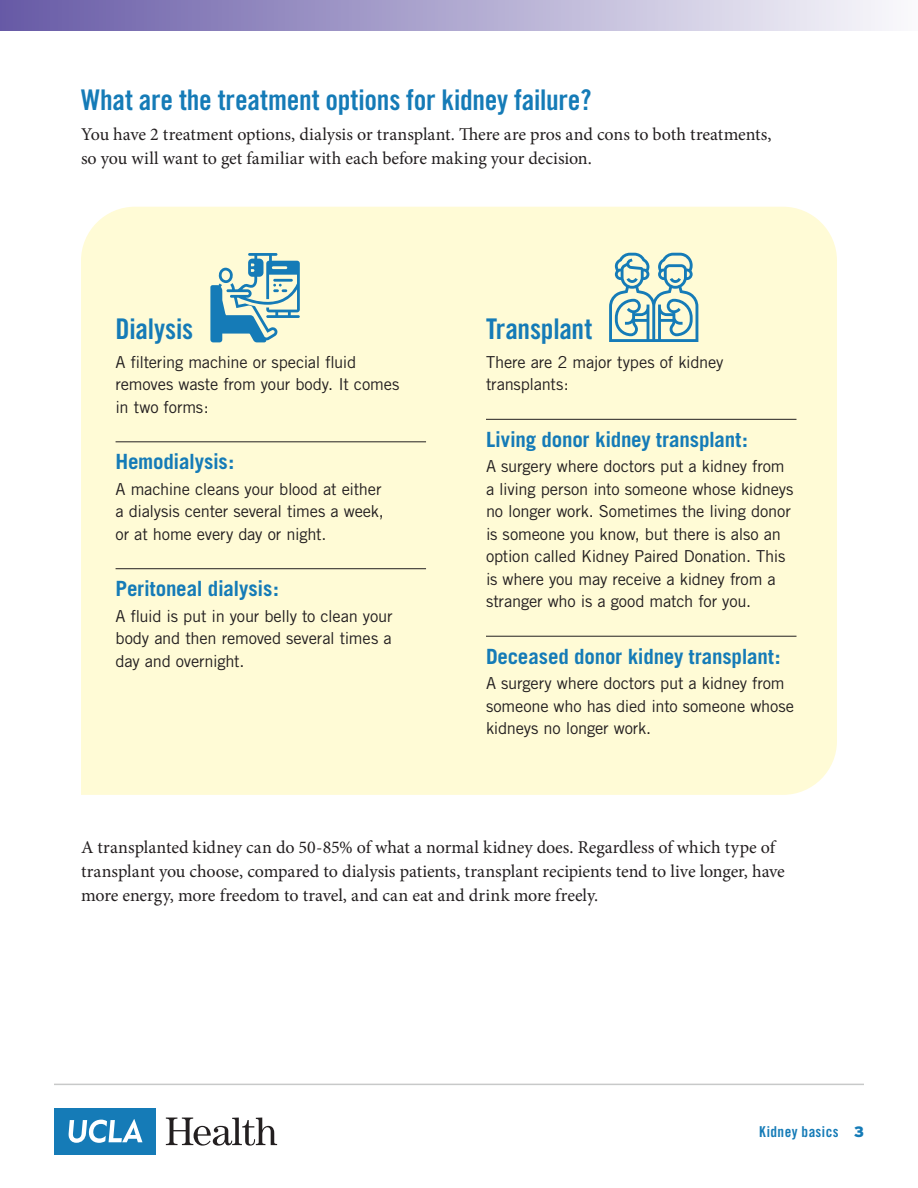
<style>
.page{position:relative;width:918px;height:1188px;background:#fff}
.page>*{position:absolute;margin:0;border:0;box-sizing:border-box;transform-origin:0 0}
.Large_Blue_Subhead{font:28.5px "Trade Gothic Bold Cond Twenty";letter-spacing:-.01em;color:#157bb7}
.Small_Blue_Subhead_w{font:700 21px "Trade Gothic";letter-spacing:-.01em;color:#157bb7}
.Body_Copy__12_16{font:18px/24px "Minion Pro";letter-spacing:-.005em;color:#231f20}
.chart_text{font:16.5px/22.5px "Trade Gothic";letter-spacing:-.01em;color:#231f20}
.t1{font:15px "Trade Gothic Bold Cond Twenty";letter-spacing:.03em;color:#157bb7}
.s1{font-family:"Interstate";font-weight:900}
</style>
<div class="page">
<div style="left:0;top:0;width:918px;height:31px;background:linear-gradient(to right,#675aa6,#fafafc)"></div>
<div style="left:54px;top:1108px;width:101px;height:47px;background:#157bb7"></div>
<svg style="left:69px;top:1119px;width:73px;height:24px"></svg>
<svg style="left:166px;top:1118px;width:111px;height:28px"></svg>
<div style="left:81px;top:207px;width:756px;height:588px;background:#fffbd6"></div>
<hr style="left:486px;top:419px;width:310px;height:1px;background:#231f20">
<hr style="left:486px;top:636px;width:310px;height:1px;background:#231f20">
<hr style="left:116px;top:441px;width:310px;height:1px;background:#231f20">
<hr style="left:116px;top:568px;width:310px;height:1px;background:#231f20">
<hr style="left:54px;top:1084px;width:810px;height:1px;background:#c8c9c9">
<svg style="left:210px;top:253px;width:90px;height:89px;background:#9bc4c8"></svg>
<svg style="left:609px;top:253px;width:89px;height:89px;background:#adcecb"></svg>
<p class="Large_Blue_Subhead" style="left:81px;top:83px;width:512px">What are the treatment options for kidney failure?</p>
<p class="Body_Copy__12_16" style="left:81px;top:123px;width:692px">You have 2 treatment options, dialysis or transplant. There are pros and cons to both treatments, so you will want to get familiar with each before making your decision.</p>
<p class="Large_Blue_Subhead" style="left:116px;top:312px;width:79px">Dialysis</p>
<p class="chart_text" style="left:116px;top:350px;width:285px">A filtering machine or special fluid removes waste from your body. It comes in two forms:</p>
<p class="Small_Blue_Subhead_w" style="left:116px;top:449px;width:120px">Hemodialysis:</p>
<p class="chart_text" style="left:116px;top:477px;width:270px">A machine cleans your blood at either a dialysis center several times a week, or at home every day or night.</p>
<p class="Small_Blue_Subhead_w" style="left:116px;top:576px;width:165px">Peritoneal dialysis:</p>
<p class="chart_text" style="left:116px;top:604px;width:278px;text-align:justify">A fluid is put in your belly to clean your body and then removed several times a day and overnight.</p>
<p class="Large_Blue_Subhead" style="left:486px;top:312px;width:108px">Transplant</p>
<p class="chart_text" style="left:486px;top:350px;width:239px">There are 2 major types of kidney transplants:</p>
<p class="Small_Blue_Subhead_w" style="left:486px;top:426px;width:263px">Living donor kidney transplant:</p>
<p class="chart_text" style="left:486px;top:455px;width:309px">A surgery where doctors put a kidney from a living person into someone whose kidneys no longer work. Sometimes the living donor is someone you know, but there is also an option called Kidney Paired Donation. This is where you may receive a kidney from a stranger who is a good match for you.</p>
<p class="Small_Blue_Subhead_w" style="left:486px;top:643px;width:296px">Deceased donor kidney transplant:</p>
<p class="chart_text" style="left:486px;top:672px;width:310px">A surgery where doctors put a kidney from someone who has died into someone whose kidneys no longer work.</p>
<p class="Body_Copy__12_16" style="left:81px;top:835px;width:705px">A transplanted kidney can do 50-85% of what a normal kidney does. Regardless of which type of transplant you choose, compared to dialysis patients, transplant recipients tend to live longer, have more energy, more freedom to travel, and can eat and drink more freely.</p>
<p class="t1" style="left:759px;top:1123px;width:106px">Kidney basics <span class="s1">3</span></p>
</div>
